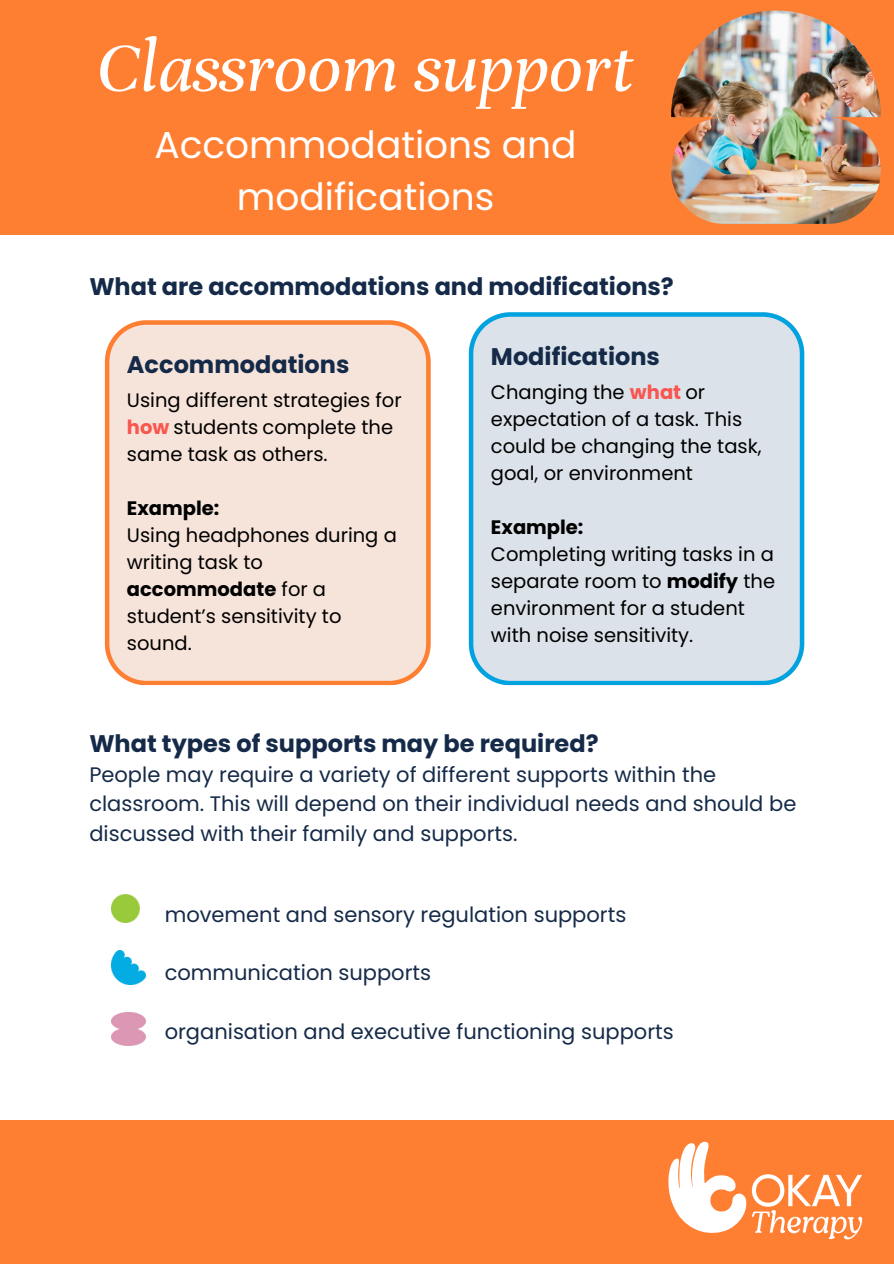
<style>
.page{position:relative;width:894px;height:1264px;background:#fff}
.page>*{position:absolute;margin:0;border:0;box-sizing:border-box;transform-origin:0 0}
.t1{font:italic 75px "Unna";color:#fff}
.t2{font:37.5px/51.8px "Poppins";color:#fff;text-align:center}
.t3{font:700 24px "Poppins";color:#152a48}
.t4{font:21px/29.2px "Poppins";color:#152a48}
.t5{font:19.5px/27px "Poppins";color:#000}
.t6{font:700 19.5px "Poppins";color:#000}
.s1{font-weight:700;color:#f9564e}
.s2{font-weight:700}
</style>
<div class="page">
<div style="left:0;top:1120px;width:893px;height:143px;background:#ff7f32"></div>
<svg style="left:668px;top:1141px;width:193px;height:98px"></svg>
<div style="left:0;top:0;width:893px;height:234px;background:#ff7f32"></div>
<img style="left:671px;top:10px;width:209px;height:214px">
<div style="left:105px;top:320px;width:325px;height:365px;background:#f6e3d9"></div>
<div style="left:468px;top:312px;width:336px;height:372px;background:#dbe2e9"></div>
<img style="left:111px;top:894px;width:28px;height:29px">
<img style="left:111px;top:950px;width:34px;height:34px">
<img style="left:111px;top:1012px;width:34px;height:33px">
<h1 class="t1" style="left:96px;top:25px;width:539px">Classroom support</h1>
<h1 class="t2" style="left:154px;top:119px;width:423px">Accommodations and modifications</h1>
<h2 class="t3" style="left:89px;top:270px;width:586px">What are accommodations and modifications?</h2>
<p class="t3" style="left:127px;top:348px;width:224px">Accommodations</p>
<h2 class="t5" style="left:127px;top:387px;width:276px">Using different strategies for <span class="s1">how</span> students complete the same task as others.</h2>
<p class="t6" style="left:127px;top:495px;width:94px">Example:</p>
<p class="t5" style="left:127px;top:522px;width:271px">Using headphones during a writing task to <span class="s2">accommodate</span> for a student’s sensitivity to sound.</p>
<p class="t3" style="left:491px;top:340px;width:170px">Modifications</p>
<h2 class="t5" style="left:491px;top:379px;width:272px">Changing the <span class="s1">what</span> or expectation of a task. This could be changing the task, goal, or environment</h2>
<p class="t6" style="left:491px;top:514px;width:94px">Example:</p>
<p class="t5" style="left:491px;top:541px;width:286px">Completing writing tasks in a separate room to <span class="s2">modify</span> the environment for a student with noise sensitivity.</p>
<p class="t3" style="left:89px;top:726px;width:510px">What types of supports may be required?</p>
<p class="t4" style="left:89px;top:760px;width:708px">People may require a variety of different supports within the classroom. This will depend on their individual needs and should be discussed with their family and supports.</p>
<p class="t4" style="left:165px;top:899px;width:463px">movement and sensory regulation supports</p>
<p class="t4" style="left:165px;top:958px;width:268px">communication supports</p>
<p class="t4" style="left:165px;top:1016px;width:510px">organisation and executive functioning supports</p>
</div>
